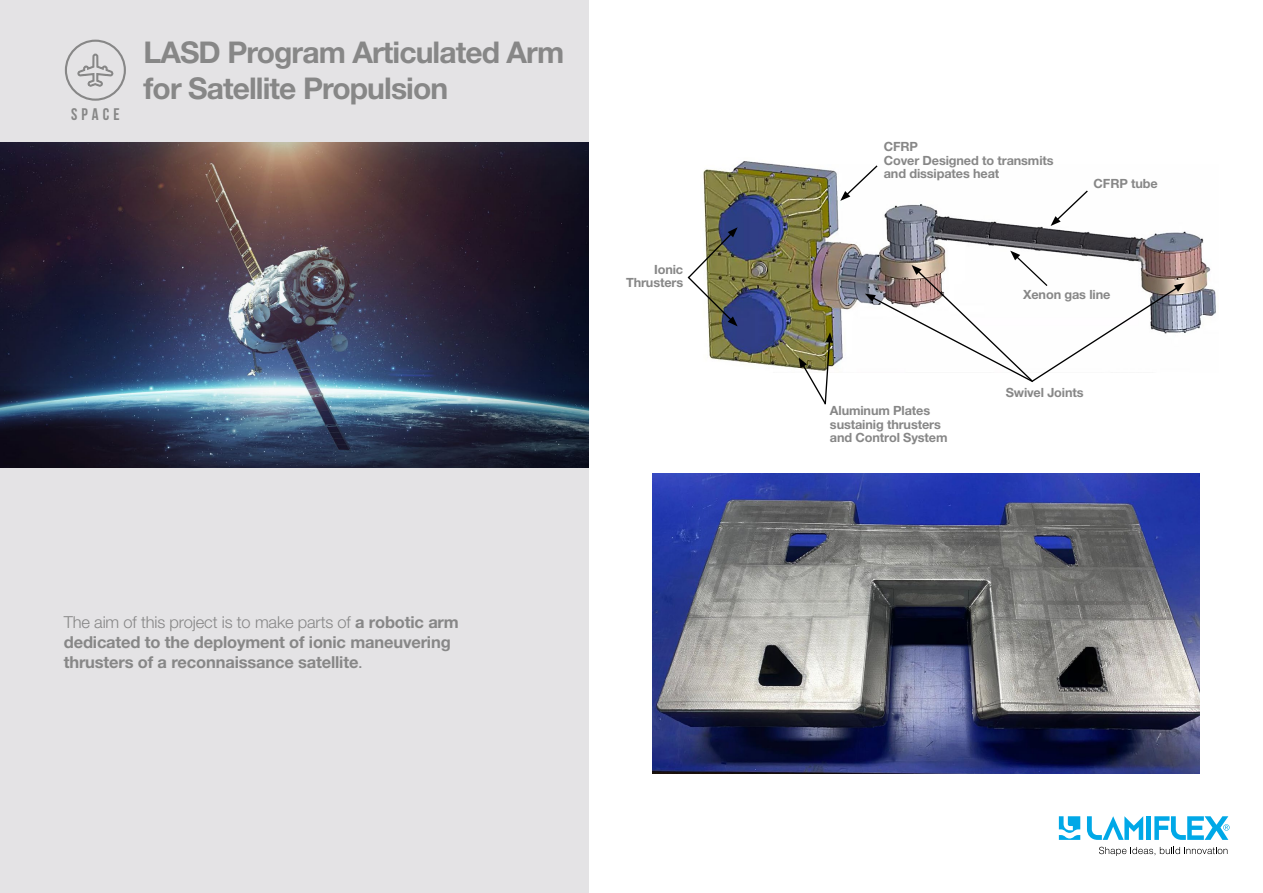
<style>
.page{position:relative;width:1263px;height:893px;background:#fff}
.page>*{position:absolute;margin:0;border:0;box-sizing:border-box;transform-origin:0 0}
.t1{font:700 30px/36px "Helvetica Neue LT Std";letter-spacing:-.03em;color:#878787}
.t2{font:700 16.8px "Bebas Neue";letter-spacing:.25em;color:#878787}
.t3{font:700 16.5px/19.8px "Helvetica Neue LT Std";letter-spacing:-.01em;color:#878787}
.t4{font:700 12.75px/13.4px "Helvetica Neue LT Std";letter-spacing:-.01em;color:#878787}
.s1{font-weight:300}
.s2{font-weight:400}
</style>
<div class="page">
<svg style="left:1099px;top:847px;width:128px;height:9px"></svg>
<div style="left:1146px;top:816px;width:5px;height:24px;background:#00a8e7"></div>
<svg style="left:1154px;top:816px;width:75px;height:24px"></svg>
<svg style="left:1087px;top:816px;width:56px;height:24px"></svg>
<svg style="left:1059px;top:816px;width:21px;height:24px"></svg>
<div style="left:0;top:0;width:589px;height:893px;background:#e4e3e5"></div>
<img style="left:703px;top:161px;width:513px;height:207px">
<svg style="left:1050px;top:189px;width:39px;height:37px"></svg>
<svg style="left:840px;top:164px;width:39px;height:37px"></svg>
<svg style="left:687px;top:227px;width:51px;height:99px"></svg>
<svg style="left:865px;top:251px;width:320px;height:132px"></svg>
<svg style="left:798px;top:332px;width:35px;height:73px"></svg>
<img style="left:653px;top:473px;width:546px;height:300px">
<svg style="left:65px;top:40px;width:61px;height:61px"></svg>
<img style="left:0;top:143px;width:589px;height:325px">
<h2 class="t2" style="left:71px;top:105px;width:50px">SPACE</h2>
<h1 class="t1" style="left:144px;top:34px;width:422px">LASD Program Articulated Arm for Satellite Propulsion</h1>
<p class="t4" style="left:626px;top:262px;width:59px;text-align:right">Ionic<br>Thrusters</p>
<p class="t3" style="left:64px;top:612px;width:397px"><span class="s1">The aim of this project is to make parts of</span> a robotic arm dedicated to the deployment of ionic maneuvering thrusters of a reconnaissance satellite<span class="s2">.</span></p>
<p class="t4" style="left:884px;top:140px;width:171px">CFRP<br>Cover Designed to transmits and dissipates heat</p>
<p class="t4" style="left:1094px;top:176px;width:66px">CFRP tube</p>
<p class="t4" style="left:1023px;top:287px;width:89px">Xenon gas line</p>
<p class="t4" style="left:830px;top:404px;width:119px">Aluminum Plates sustainig thrusters and Control System</p>
<p class="t4" style="left:1006px;top:385px;width:79px">Swivel Joints</p>
</div>
